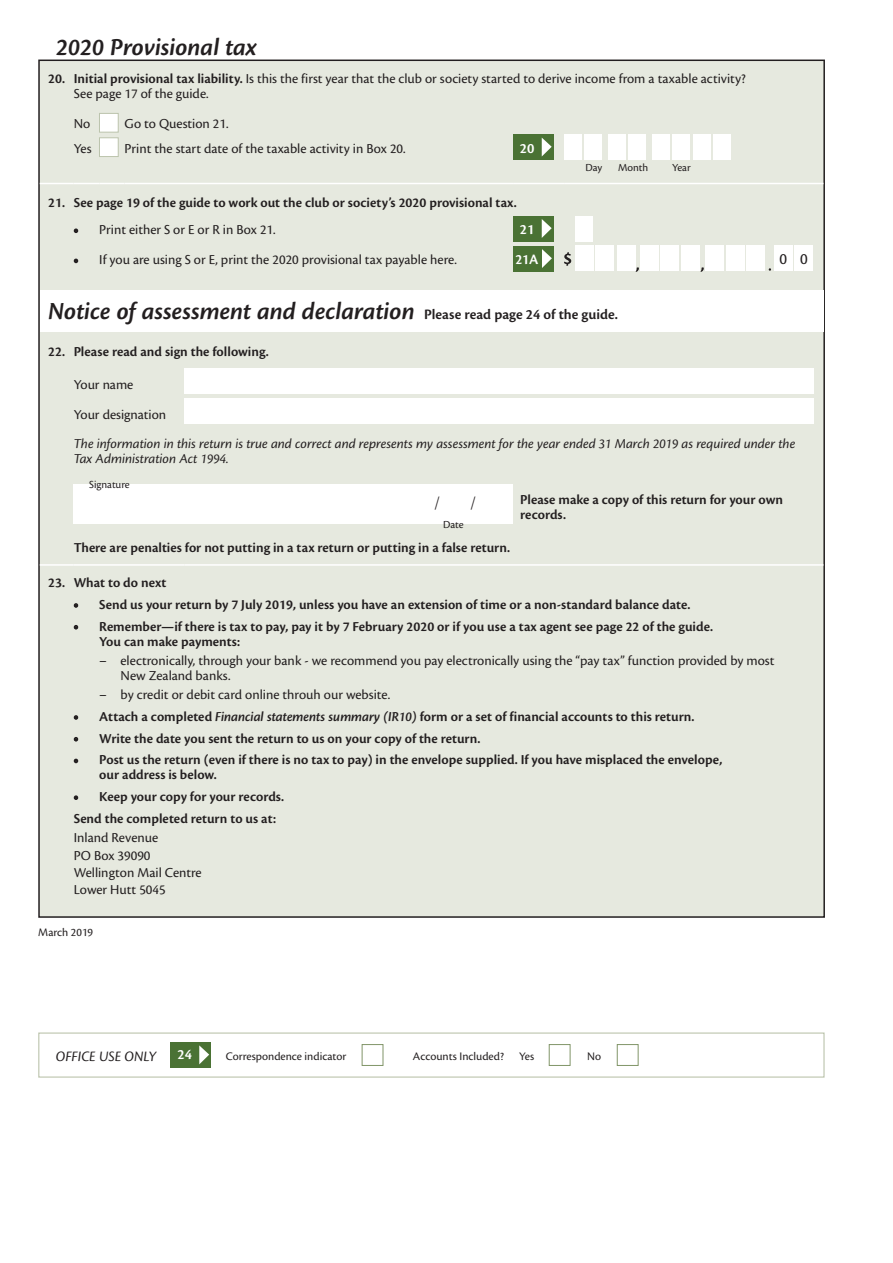
<style>
.page{position:relative;width:893px;height:1263px;background:#fff}
.page>*{position:absolute;margin:0;border:0;box-sizing:border-box;transform-origin:0 0}
.t1{font:italic 600 25.5px "Cronos Pro";color:#231f20}
.t2{font:300 18px "Cronos Pro";color:#231f20}
.t3{font:16.5px "Cronos Pro";color:#231f20}
.t4{font:italic 15px "Cronos Pro";color:#231f20}
.t5{font:600 15px "Cronos Pro";color:#fff}
.t6{font:600 14.25px/15px "Cronos Pro";color:#231f20}
.t7{font:14.25px/17.1px "Cronos Pro";color:#231f20}
.t8{font:italic 14.25px/15px "Cronos Pro";letter-spacing:-.005em;color:#231f20}
.t9{font:12px "Cronos Pro";color:#231f20}
.t10{font:11.25px "Cronos Pro";letter-spacing:-.005em;color:#231f20}
.s1{font-weight:600}
.s2{font-style:normal;font-size:15px}
.s3{font-weight:400}
.s4{font-family:"Cronos Pro Semibold Disp It";font-weight:400}
</style>
<div class="page">
<div style="left:39px;top:60px;width:785px;height:857px;background:#e6e9df"></div>
<div style="left:38px;top:1032px;width:787px;height:45px;border:1px solid #bcc4ad"></div>
<div style="left:171px;top:1042px;width:40px;height:26px;background:#4a7234"></div>
<svg style="left:199px;top:1045px;width:10px;height:19px"></svg>
<div style="left:362px;top:1044px;width:21px;height:22px;background:#fff;border:1px solid #819568"></div>
<div style="left:549px;top:1044px;width:21px;height:22px;background:#fff;border:1px solid #819568"></div>
<div style="left:617px;top:1044px;width:21px;height:22px;background:#fff;border:1px solid #819568"></div>
<hr style="left:40px;top:183px;width:34px;height:1px;background:#fff">
<svg style="left:74px;top:183px;width:51px;height:1px"></svg>
<hr style="left:125px;top:183px;width:388px;height:1px;background:#fff">
<hr style="left:513px;top:183px;width:51px;height:1px;background:#fff">
<hr style="left:564px;top:183px;width:259px;height:1px;background:#fff">
<div style="left:99px;top:113px;width:19px;height:19px;background:#fff;border:1px solid #bcc4ad"></div>
<div style="left:99px;top:138px;width:19px;height:19px;background:#fff;border:1px solid #bcc4ad"></div>
<div style="left:513px;top:134px;width:40px;height:26px;background:#4a7234"></div>
<svg style="left:542px;top:138px;width:10px;height:18px"></svg>
<div style="left:564px;top:135px;width:18px;height:25px;background:#fff"></div>
<div style="left:584px;top:135px;width:18px;height:25px;background:#fff"></div>
<div style="left:608px;top:135px;width:18px;height:25px;background:#fff"></div>
<div style="left:628px;top:135px;width:18px;height:25px;background:#fff"></div>
<div style="left:672px;top:135px;width:18px;height:25px;background:#fff"></div>
<div style="left:652px;top:135px;width:18px;height:25px;background:#fff"></div>
<div style="left:693px;top:135px;width:18px;height:25px;background:#fff"></div>
<div style="left:713px;top:135px;width:18px;height:25px;background:#fff"></div>
<svg style="left:74px;top:228px;width:4px;height:5px"></svg>
<div style="left:513px;top:216px;width:40px;height:25px;background:#4a7234"></div>
<svg style="left:542px;top:219px;width:10px;height:19px"></svg>
<div style="left:575px;top:216px;width:18px;height:25px;background:#fff"></div>
<svg style="left:74px;top:259px;width:4px;height:4px"></svg>
<div style="left:513px;top:246px;width:40px;height:25px;background:#4a7234"></div>
<svg style="left:542px;top:249px;width:10px;height:19px"></svg>
<div style="left:575px;top:246px;width:18px;height:25px;background:#fff"></div>
<div style="left:617px;top:246px;width:18px;height:25px;background:#fff"></div>
<div style="left:681px;top:246px;width:19px;height:25px;background:#fff"></div>
<div style="left:705px;top:246px;width:18px;height:25px;background:#fff"></div>
<div style="left:726px;top:246px;width:18px;height:25px;background:#fff"></div>
<div style="left:640px;top:246px;width:18px;height:25px;background:#fff"></div>
<div style="left:661px;top:246px;width:18px;height:25px;background:#fff"></div>
<div style="left:596px;top:246px;width:18px;height:25px;background:#fff"></div>
<div style="left:747px;top:246px;width:18px;height:25px;background:#fff"></div>
<div style="left:795px;top:246px;width:18px;height:25px;background:#fff"></div>
<div style="left:774px;top:246px;width:18px;height:25px;background:#fff"></div>
<svg style="left:564px;top:252px;width:207px;height:20px"></svg>
<div style="left:40px;top:291px;width:783px;height:41px;background:#fff"></div>
<hr style="left:40px;top:564px;width:34px;height:2px;background:#fff">
<hr style="left:74px;top:564px;width:110px;height:2px;background:#fff">
<hr style="left:184px;top:564px;width:639px;height:2px;background:#fff">
<div style="left:184px;top:368px;width:630px;height:26px;background:#fff"></div>
<div style="left:184px;top:398px;width:630px;height:26px;background:#fff"></div>
<div style="left:74px;top:484px;width:439px;height:40px;background:#fff"></div>
<svg style="left:74px;top:603px;width:4px;height:5px"></svg>
<svg style="left:74px;top:625px;width:4px;height:4px"></svg>
<svg style="left:74px;top:715px;width:4px;height:5px"></svg>
<svg style="left:74px;top:737px;width:4px;height:4px"></svg>
<svg style="left:74px;top:759px;width:4px;height:4px"></svg>
<svg style="left:74px;top:795px;width:4px;height:5px"></svg>
<h1 class="t1" style="left:56px;top:32px;width:202px">2020 Provisional tax</h1>
<p class="t7" style="left:74px;top:71px;width:673px;line-height:15px;text-indent:-26px"><span class="s1">20. Initial provisional tax liability.</span> Is this the first year that the club or society started to derive income from a taxable activity?<br>See page 17 of the guide.</p>
<p class="t7" style="left:74px;top:115px;width:18px">No</p>
<p class="t7" style="left:125px;top:115px;width:105px">Go to Question 21.</p>
<p class="t7" style="left:74px;top:140px;width:19px">Yes</p>
<p class="t7" style="left:125px;top:140px;width:283px">Print the start date of the taxable activity in Box 20.</p>
<p class="t5" style="left:520px;top:140px;width:16px">20</p>
<p class="t10" style="left:585px;top:161px;width:18px">Day</p>
<p class="t10" style="left:618px;top:161px;width:32px">Month</p>
<p class="t10" style="left:672px;top:161px;width:20px">Year</p>
<p class="t6" style="left:48px;top:196px;width:470px">21. See page 19 of the guide to work out the club or society’s 2020 provisional tax.</p>
<p class="t7" style="left:74px;top:221px;width:203px">• Print either S or E or R in Box 21.</p>
<p class="t5" style="left:520px;top:221px;width:16px">21</p>
<p class="t7" style="left:74px;top:251px;width:385px">• If you are using S or E, print the 2020 provisional tax payable here.</p>
<p class="t5" style="left:515px;top:250px;width:25px">21A</p>
<p class="t3" style="left:779px;top:250px;width:30px">0 0</p>
<h1 class="t1" style="left:48px;top:296px;width:571px">Notice of assessment and declaration <span class="s2">Please read page 24 of the guide.</span></h1>
<p class="t6" style="left:48px;top:344px;width:222px">22. Please read and sign the following.</p>
<p class="t7" style="left:74px;top:370px;width:94px;line-height:29.7px">Your name<br>Your designation</p>
<p class="t8" style="left:74px;top:436px;width:723px">The information in this return is true and correct and represents my assessment for the year ended 31 March 2019 as required under the<br>Tax Administration Act 1994.</p>
<p class="t10" style="left:89px;top:478px;width:42px">Signature</p>
<p class="t10" style="left:443px;top:518px;width:22px">Date</p>
<p class="t2" style="left:434px;top:492px;width:7px">/</p>
<p class="t2" style="left:470px;top:492px;width:7px">/</p>
<p class="t6" style="left:520px;top:492px;width:264px">Please make a copy of this return for your own records.</p>
<p class="t6" style="left:74px;top:540px;width:438px">There are penalties for not putting in a tax return or putting in a false return.</p>
<p class="t6" style="left:48px;top:575px;width:120px">23. What to do next</p>
<p class="t6" style="left:74px;top:597px;width:618px"><span class="s3">•</span> Send us your return by 7 July 2019, unless you have an extension of time or a non-standard balance date.</p>
<p class="t6" style="left:99px;top:619px;width:615px;text-indent:-26px"><span class="s3">•</span> Remember—if there is tax to pay, pay it by 7 February 2020 or if you use a tax agent see page 22 of the guide.<br>You can make payments:</p>
<p class="t7" style="left:121px;top:653px;width:655px;line-height:15px;text-indent:-21px">– electronically, through your bank - we recommend you pay electronically using the “pay tax” function provided by most<br>New Zealand banks.</p>
<p class="t7" style="left:99px;top:686px;width:292px">– by credit or debit card online throuh our website.</p>
<p class="t6" style="left:74px;top:709px;width:622px"><span class="s3">•</span> Attach a completed <span class="s4">Financial statements summary (IR10)</span> form or a set of financial accounts to this return.</p>
<p class="t6" style="left:74px;top:731px;width:408px"><span class="s3">•</span> Write the date you sent the return to us on your copy of the return.</p>
<p class="t6" style="left:99px;top:752px;width:624px;text-indent:-26px"><span class="s3">•</span> Post us the return (even if there is no tax to pay) in the envelope supplied. If you have misplaced the envelope, our address is below.</p>
<p class="t6" style="left:74px;top:786px;width:212px;line-height:21.8px"><span class="s3">•</span> Keep your copy for your records.<br>Send the completed return to us at:</p>
<p class="t7" style="left:74px;top:829px;width:129px">Inland Revenue<br>PO Box 39090<br>Wellington Mail Centre<br>Lower Hutt 5045</p>
<p class="t9" style="left:38px;top:925px;width:56px">March 2019</p>
<p class="t4" style="left:56px;top:1048px;width:102px">OFFICE USE ONLY</p>
<p class="t5" style="left:178px;top:1046px;width:16px">24</p>
<p class="t9" style="left:226px;top:1049px;width:122px">Correspondence indicator</p>
<p class="t9" style="left:413px;top:1049px;width:92px">Accounts Included?</p>
<p class="t9" style="left:519px;top:1049px;width:16px">Yes</p>
<p class="t9" style="left:587px;top:1049px;width:16px">No</p>
</div>
